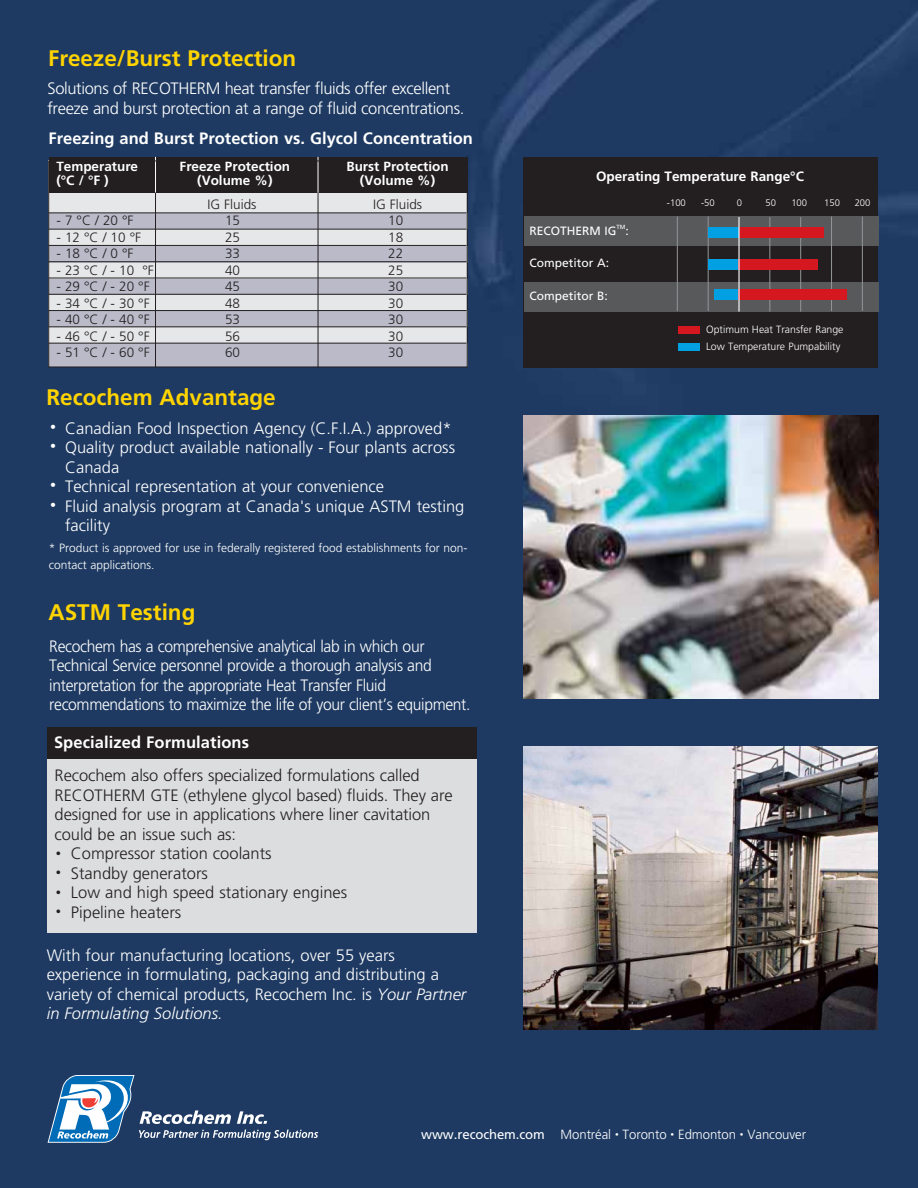
<style>
.page{position:relative;width:918px;height:1188px;background:#1e3a62}
.page>*{position:absolute;margin:0;border:0;box-sizing:border-box;transform-origin:0 0}
.t1{font:700 22.5px "Frutiger";color:#ffd400}
.t2{font:300 16.5px/19.5px "Frutiger";color:#fff}
.t3{font:300 16.5px/19.5px "Frutiger";letter-spacing:-.005em;color:#231f20}
.t4{font:300 16.5px/19.5px "Frutiger";letter-spacing:-.02em;color:#fff;scale:.95 1}
.t5{font:300 16.5px/19.5px "Frutiger";letter-spacing:-.02em;color:#fff}
.t6{font:700 16.5px "Frutiger";color:#fff}
.t7{font:300 13.5px "Frutiger";color:#231f20}
.t8{font:700 13.5px "Frutiger";color:#fff}
.t9{font:300 13.35px "Frutiger";letter-spacing:-.005em;color:#fff}
.t10{font:300 12px/16.5px "Frutiger";color:#fff}
.t11{font:12px "Frutiger";color:#fff}
.t12{font:300 10.5px/16.5px "Frutiger";color:#fff}
.t13{font:300 9.45px "Frutiger";color:#fff}
.t14{font:6px "Frutiger";color:#fff}
.s1{font-style:italic}
.s2{font-weight:400}
.s3{font-size:7.5px}
</style>
<div class="page">
<img style="left:524px;top:746px;width:354px;height:283px">
<div style="left:524px;top:157px;width:354px;height:210px;background:#231f20"></div>
<div style="left:524px;top:217px;width:354px;height:29px;background:#58595b"></div>
<div style="left:524px;top:282px;width:354px;height:30px;background:#58595b"></div>
<hr style="left:769px;top:217px;width:1px;height:95px;background:#939598">
<hr style="left:800px;top:217px;width:1px;height:95px;background:#939598">
<hr style="left:831px;top:217px;width:1px;height:94px;background:#939598">
<hr style="left:862px;top:217px;width:1px;height:94px;background:#939598">
<hr style="left:708px;top:217px;width:1px;height:94px;background:#939598">
<hr style="left:677px;top:217px;width:1px;height:94px;background:#939598">
<div style="left:708px;top:227px;width:31px;height:10px;background:#00a0e3"></div>
<div style="left:739px;top:227px;width:84px;height:10px;background:#d51820"></div>
<div style="left:708px;top:260px;width:31px;height:10px;background:#00a0e3"></div>
<div style="left:678px;top:327px;width:22px;height:7px;background:#d51820"></div>
<div style="left:678px;top:343px;width:22px;height:7px;background:#00a0e3"></div>
<div style="left:714px;top:290px;width:25px;height:10px;background:#00a0e3"></div>
<div style="left:739px;top:259px;width:79px;height:11px;background:#d51820"></div>
<div style="left:738px;top:289px;width:109px;height:11px;background:#d51820"></div>
<hr style="left:738px;top:217px;width:2px;height:95px;background:#fff">
<img style="left:524px;top:415px;width:355px;height:283px">
<div style="left:49px;top:160px;width:418px;height:207px;background:#e6e7e8"></div>
<div style="left:49px;top:213px;width:419px;height:16px;background:#babac9"></div>
<div style="left:49px;top:246px;width:419px;height:16px;background:#babac9"></div>
<div style="left:49px;top:279px;width:419px;height:15px;background:#babac9"></div>
<div style="left:49px;top:310px;width:419px;height:17px;background:#babac9"></div>
<div style="left:49px;top:343px;width:419px;height:24px;background:#babac9"></div>
<div style="left:49px;top:157px;width:419px;height:35px;background:#231f20"></div>
<hr style="left:48px;top:212px;width:418px;height:1px;background:#231f20">
<hr style="left:49px;top:326px;width:417px;height:1px;background:#231f20">
<hr style="left:49px;top:229px;width:417px;height:1px;background:#231f20">
<hr style="left:49px;top:245px;width:417px;height:1px;background:#231f20">
<hr style="left:49px;top:261px;width:417px;height:1px;background:#231f20">
<hr style="left:49px;top:278px;width:417px;height:1px;background:#231f20">
<hr style="left:49px;top:310px;width:418px;height:1px;background:#231f20">
<hr style="left:49px;top:343px;width:417px;height:1px;background:#231f20">
<hr style="left:49px;top:294px;width:417px;height:1px;background:#231f20">
<hr style="left:155px;top:157px;width:1px;height:41px;background:#fff">
<hr style="left:155px;top:193px;width:1px;height:174px;background:#231f20">
<hr style="left:318px;top:157px;width:1px;height:41px;background:#fff">
<hr style="left:318px;top:193px;width:1px;height:174px;background:#231f20">
<div style="left:47px;top:736px;width:430px;height:197px;background:#dcddde"></div>
<div style="left:47px;top:727px;width:430px;height:32px;background:#231f20"></div>
<div style="left:48px;top:161px;width:420px;height:206px;border:1px solid #231f20"></div>
<svg style="left:46px;top:1074px;width:272px;height:70px;background:#416187"></svg>
<h1 class="t1" style="left:48px;top:49px;width:250px">Freeze/Burst Protection</h1>
<p class="t5" style="left:48px;top:80px;width:418px">Solutions of RECOTHERM heat transfer fluids offer excellent freeze and burst protection at a range of fluid concentrations.</p>
<p class="t6" style="left:49px;top:131px;width:426px">Freezing and Burst Protection vs. Glycol Concentration</p>
<p class="t8" style="left:56px;top:161px;width:83px">Temperature</p>
<p class="t8" style="left:180px;top:161px;width:112px">Freeze Protection</p>
<p class="t8" style="left:346px;top:161px;width:104px">Burst Protection</p>
<p class="t8" style="left:56px;top:175px;width:54px">(°C / °F )</p>
<p class="t8" style="left:197px;top:175px;width:77px">(Volume %)</p>
<p class="t8" style="left:360px;top:175px;width:77px">(Volume %)</p>
<p class="t7" style="left:207px;top:199px;width:51px">IG Fluids</p>
<p class="t7" style="left:373px;top:199px;width:51px">IG Fluids</p>
<p class="t7" style="left:56px;top:215px;width:79px">- 7 °C / 20 °F</p>
<p class="t7" style="left:225px;top:215px;width:17px">15</p>
<p class="t7" style="left:388px;top:215px;width:17px">10</p>
<p class="t7" style="left:56px;top:232px;width:86px">- 12 °C / 10 °F</p>
<p class="t7" style="left:225px;top:232px;width:17px">25</p>
<p class="t7" style="left:388px;top:232px;width:17px">18</p>
<p class="t7" style="left:56px;top:248px;width:79px">- 18 °C / 0 °F</p>
<p class="t7" style="left:225px;top:248px;width:17px">33</p>
<p class="t7" style="left:388px;top:248px;width:17px">22</p>
<p class="t7" style="left:56px;top:265px;width:99px">- 23 °C / - 10 °F</p>
<p class="t7" style="left:225px;top:265px;width:17px">40</p>
<p class="t7" style="left:388px;top:265px;width:17px">25</p>
<p class="t7" style="left:56px;top:281px;width:95px">- 29 °C / - 20 °F</p>
<p class="t7" style="left:225px;top:281px;width:17px">45</p>
<p class="t7" style="left:388px;top:281px;width:17px">30</p>
<p class="t7" style="left:56px;top:298px;width:95px">- 34 °C / - 30 °F</p>
<p class="t7" style="left:225px;top:298px;width:17px">48</p>
<p class="t7" style="left:388px;top:298px;width:17px">30</p>
<p class="t7" style="left:56px;top:314px;width:95px">- 40 °C / - 40 °F</p>
<p class="t7" style="left:225px;top:314px;width:17px">53</p>
<p class="t7" style="left:388px;top:314px;width:17px">30</p>
<p class="t7" style="left:56px;top:331px;width:95px">- 46 °C / - 50 °F</p>
<p class="t7" style="left:225px;top:331px;width:17px">56</p>
<p class="t7" style="left:388px;top:331px;width:17px">30</p>
<p class="t7" style="left:56px;top:347px;width:95px">- 51 °C / - 60 °F</p>
<p class="t7" style="left:225px;top:347px;width:17px">60</p>
<p class="t7" style="left:388px;top:347px;width:17px">30</p>
<h1 class="t1" style="left:46px;top:388px;width:231px">Recochem Advantage</h1>
<p class="t2" style="left:50px;top:420px;width:403px"><sup>•</sup> Canadian Food Inspection Agency (C.F.I.A.) approved*</p>
<p class="t2" style="left:65px;top:439px;width:391px;text-indent:-15px"><sup>•</sup> Quality product available nationally - Four plants across<br>Canada</p>
<p class="t2" style="left:50px;top:478px;width:335px"><sup>•</sup> Technical representation at your convenience</p>
<p class="t2" style="left:65px;top:498px;width:401px;text-indent:-15px"><sup>•</sup> Fluid analysis program at Canada's unique ASTM testing facility</p>
<p class="t10" style="left:49px;top:541px;width:420px">* Product is approved for use in federally registered food establishments for non&shy;contact applications.</p>
<h1 class="t1" style="left:49px;top:603px;width:148px">ASTM Testing</h1>
<p class="t4" style="left:49px;top:638px;width:445px">Recochem has a comprehensive analytical lab in which our Technical Service personnel provide a thorough analysis and interpretation for the appropriate Heat Transfer Fluid recommendations to maximize the life of your client’s equipment.</p>
<p class="t6" style="left:54px;top:736px;width:197px">Specialized Formulations</p>
<p class="t3" style="left:55px;top:767px;width:400px">Recochem also offers specialized formulations called RECOTHERM GTE (ethylene glycol based) fluids. They are designed for use in applications where liner cavitation could be an issue such as:</p>
<p class="t3" style="left:56px;top:845px;width:217px"><sup>•</sup> Compressor station coolants</p>
<p class="t3" style="left:56px;top:865px;width:154px"><sup>•</sup> Standby generators</p>
<p class="t3" style="left:56px;top:884px;width:293px"><sup>•</sup> Low and high speed stationary engines</p>
<p class="t3" style="left:56px;top:904px;width:127px"><sup>•</sup> Pipeline heaters</p>
<p class="t2" style="left:47px;top:947px;width:421px">With four manufacturing locations, over 55 years experience in formulating, packaging and distributing a variety of chemical products, Recochem Inc. is <span class="s1">Your Partner in Formulating Solutions.</span></p>
<p class="t8" style="left:596px;top:171px;width:209px">Operating Temperature Range°C</p>
<p class="t11" style="left:529px;top:226px;width:88px">RECOTHERM IG</p>
<p class="t14" style="left:616px;top:224px;width:10px">TM</p>
<p class="t11" style="left:625px;top:226px;width:5px">:</p>
<p class="t11" style="left:529px;top:258px;width:81px">Competitor A:</p>
<p class="t11" style="left:529px;top:291px;width:80px">Competitor B:</p>
<p class="t13" style="left:667px;top:199px;width:20px">-100</p>
<p class="t13" style="left:701px;top:199px;width:15px">-50</p>
<p class="t13" style="left:737px;top:199px;width:7px">0</p>
<p class="t13" style="left:765px;top:199px;width:12px">50</p>
<p class="t13" style="left:791px;top:199px;width:17px">100</p>
<p class="t13" style="left:824px;top:199px;width:17px">150</p>
<p class="t13" style="left:855px;top:199px;width:17px">200</p>
<p class="t12" style="left:706px;top:322px;width:139px">Optimum Heat Transfer Range<br>Low Temperature Pumpability</p>
<p class="t9" style="left:421px;top:1129px;width:386px"><span class="s2">www.recochem.com</span> Montréal <span class="s3">•</span> Toronto <span class="s3">•</span> Edmonton <span class="s3">•</span> Vancouver</p>
</div>
